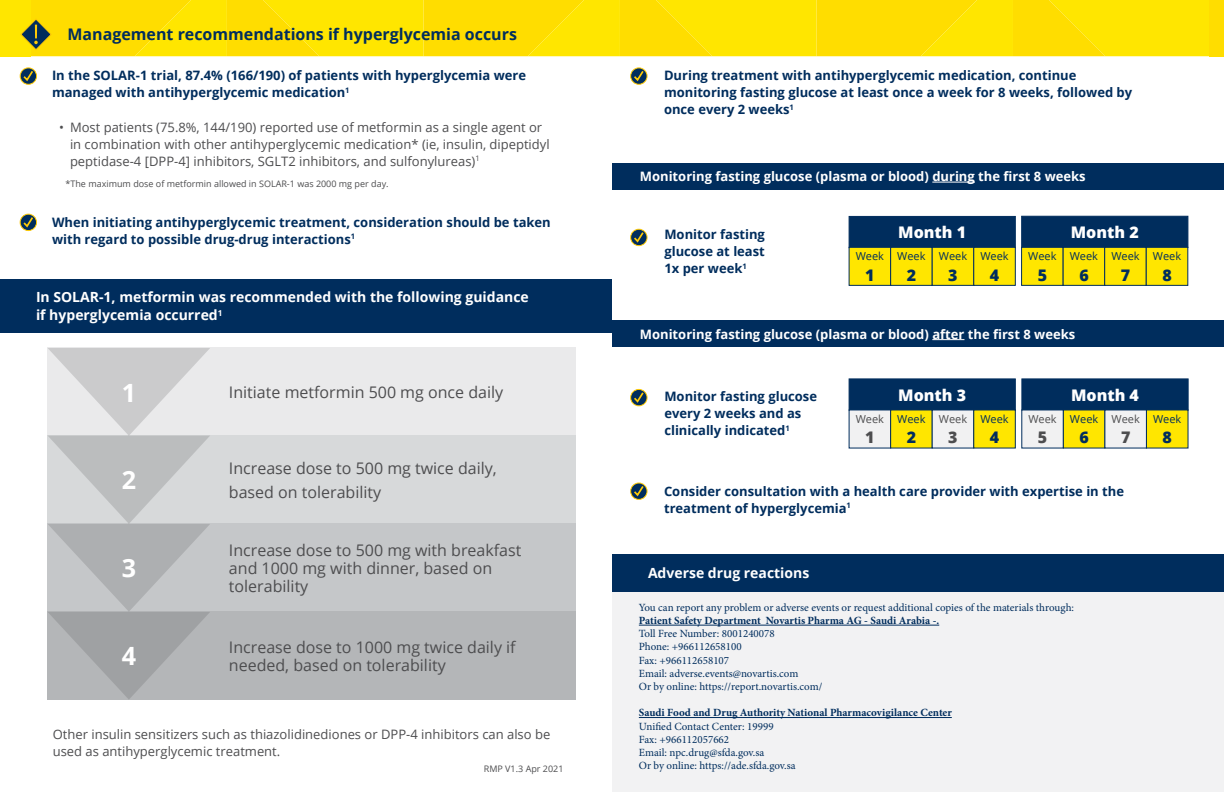
<style>
.page{position:relative;width:1224px;height:792px;background:#fff}
.page>*{position:absolute;margin:0;border:0;box-sizing:border-box;transform-origin:0 0}
.t1{font:700 25.2px "Open Sans";color:#fff}
.t2{font:16px/18px "Open Sans";color:#4d4d4f}
.t3{font:700 16px "Open Sans";color:#002d5d}
.t4{font:800 16px "Open Sans";color:#fff}
.t5{font:800 16px "Open Sans";color:#002d5d}
.t6{font:800 16px "Open Sans";color:#4d4d4f}
.t7{font:700 14px/18px "Open Sans";color:#fff}
.t8{font:700 13px/17px "Open Sans";color:#002d5d}
.t9{font:13px/17px "Open Sans";color:#4d4d4f}
.t10{font:700 13px "Open Sans";color:#fff}
.t11{font:11px/13.2px "Minion Pro";color:#002d5d}
.t12{font:700 11px "Minion Pro";color:#002d5d}
.t13{font:11px "Open Sans";color:#002d5d}
.t14{font:11px "Open Sans";color:#4d4d4f}
.t15{font:9px "Open Sans";color:#4d4d4f}
.s1{color:#002d5d}
</style>
<div class="page">
<div style="left:1209px;top:0;width:15px;height:56px;background:#fd0"></div>
<div style="left:48px;top:348px;width:528px;height:88px;background:#eaeaeb"></div>
<div style="left:48px;top:436px;width:528px;height:88px;background:#d7d9da"></div>
<div style="left:48px;top:524px;width:528px;height:88px;background:#c5c7c9"></div>
<div style="left:48px;top:612px;width:528px;height:88px;background:#b4b6b8"></div>
<svg style="left:48px;top:348px;width:162px;height:351px"></svg>
<div style="left:612px;top:592px;width:612px;height:200px;background:#f2f2f3"></div>
<div style="left:0;top:279px;width:612px;height:54px;background:#002d5d"></div>
<div style="left:612px;top:554px;width:612px;height:38px;background:#002d5d"></div>
<div style="left:849px;top:216px;width:166px;height:32px;background:#002d5d"></div>
<div style="left:849px;top:247px;width:42px;height:38px;background:#ffe600;border:1px solid #002d5d"></div>
<div style="left:891px;top:247px;width:41px;height:38px;background:#ffe600"></div>
<div style="left:932px;top:247px;width:42px;height:38px;background:#ffe600;border:1px solid #002d5d"></div>
<div style="left:974px;top:247px;width:41px;height:38px;background:#ffe600"></div>
<div style="left:1022px;top:216px;width:166px;height:32px;background:#002d5d;border:1px solid #002d5d"></div>
<div style="left:1022px;top:247px;width:41px;height:38px;background:#ffe600"></div>
<div style="left:1063px;top:247px;width:42px;height:38px;background:#ffe600;border:1px solid #002d5d"></div>
<div style="left:1105px;top:247px;width:41px;height:38px;background:#ffe600"></div>
<div style="left:1146px;top:247px;width:42px;height:38px;background:#ffe600;border:1px solid #002d5d"></div>
<div style="left:849px;top:379px;width:166px;height:31px;background:#002d5d"></div>
<div style="left:849px;top:410px;width:42px;height:38px;background:#f1f1f2"></div>
<div style="left:891px;top:410px;width:41px;height:38px;background:#ffe600"></div>
<div style="left:932px;top:410px;width:42px;height:38px;background:#f1f1f2"></div>
<div style="left:974px;top:410px;width:41px;height:38px;background:#ffe600"></div>
<div style="left:1022px;top:379px;width:166px;height:31px;background:#002d5d"></div>
<div style="left:1022px;top:410px;width:41px;height:38px;background:#f1f1f2"></div>
<div style="left:1063px;top:410px;width:42px;height:38px;background:#ffe600;border:1px solid #002d5d"></div>
<div style="left:1105px;top:410px;width:42px;height:38px;background:#f1f1f2"></div>
<div style="left:1146px;top:410px;width:42px;height:38px;background:#ffe600"></div>
<div style="left:20px;top:68px;width:17px;height:17px;border:1px solid #ffcb05;border-radius:50%"></div>
<svg style="left:22px;top:69px;width:13px;height:14px"></svg>
<div style="left:20px;top:214px;width:17px;height:17px;border:1px solid #ffcb05;border-radius:50%"></div>
<svg style="left:22px;top:215px;width:13px;height:14px"></svg>
<div style="left:631px;top:68px;width:16px;height:16px;background:#edc115;border-radius:50%"></div>
<div style="left:630px;top:68px;width:17px;height:17px;border:1px solid #ffcb05;border-radius:50%"></div>
<svg style="left:632px;top:69px;width:13px;height:14px"></svg>
<div style="left:631px;top:483px;width:16px;height:16px;background:#f2c512;border-radius:50%"></div>
<div style="left:630px;top:483px;width:17px;height:17px;border:1px solid #ffcb05;border-radius:50%"></div>
<svg style="left:632px;top:484px;width:13px;height:14px"></svg>
<div style="left:612px;top:163px;width:612px;height:27px;background:#002d5d"></div>
<hr style="left:932px;top:182px;width:43px;height:1px;background:#fff">
<div style="left:612px;top:320px;width:612px;height:27px;background:#002d5d"></div>
<hr style="left:932px;top:339px;width:32px;height:1px;background:#fff">
<div style="left:631px;top:229px;width:16px;height:17px;background:#f3cc30;border-radius:50%"></div>
<div style="left:630px;top:229px;width:17px;height:17px;border:1px solid #ffcb05;border-radius:50%"></div>
<svg style="left:632px;top:230px;width:13px;height:14px"></svg>
<div style="left:630px;top:389px;width:17px;height:17px;border:1px solid #ffcb05;border-radius:50%"></div>
<svg style="left:632px;top:391px;width:13px;height:13px"></svg>
<svg style="left:0;top:0;width:1209px;height:56px;background:#fde001"></svg>
<hr style="left:639px;top:625px;width:300px;height:1px;background:#002d5d">
<hr style="left:639px;top:717px;width:313px;height:1px;background:#002d5d">
<p class="t3" style="left:68px;top:23px;width:451px">Management recommendations if hyperglycemia occurs</p>
<p class="t8" style="left:52px;top:67px;width:476px">In the SOLAR-1 trial, 87.4% (166/190) of patients with hyperglycemia were managed with antihyperglycemic medication<sup>1</sup></p>
<p class="t9" style="left:70px;top:118px;width:481px;text-indent:-11px">• Most patients (75.8%, 144/190) reported use of metformin as a single agent or in combination with other antihyperglycemic medication* (ie, insulin, dipeptidyl peptidase-4 [DPP-4] inhibitors, SGLT2 inhibitors, and sulfonylureas)<sup>1</sup></p>
<p class="t15" style="left:66px;top:178px;width:325px">*The maximum dose of metformin allowed in SOLAR-1 was 2000 mg per day.</p>
<p class="t8" style="left:52px;top:213px;width:500px">When initiating antihyperglycemic treatment, consideration should be taken with regard to possible drug-drug interactions<sup>1</sup></p>
<p class="t7" style="left:36px;top:288px;width:494px">In SOLAR-1, metformin was recommended with the following guidance if hyperglycemia occurred<sup>1</sup></p>
<h1 class="t1" style="left:122px;top:375px;width:16px">1</h1>
<p class="t2" style="left:229px;top:383px;width:276px">Initiate metformin 500 mg once daily</p>
<h1 class="t1" style="left:122px;top:462px;width:16px">2</h1>
<h1 class="t1" style="left:122px;top:551px;width:16px">3</h1>
<h1 class="t1" style="left:122px;top:638px;width:16px">4</h1>
<p class="t2" style="left:229px;top:455px;width:269px;line-height:24px">Increase dose to 500 mg twice daily, based on tolerability</p>
<p class="t2" style="left:229px;top:541px;width:294px">Increase dose to 500 mg with breakfast and 1000 mg with dinner, based on tolerability</p>
<p class="t2" style="left:229px;top:638px;width:288px">Increase dose to 1000 mg twice daily if needed, based on tolerability</p>
<p class="t9" style="left:53px;top:725px;width:499px">Other insulin sensitizers such as thiazolidinediones or DPP-4 inhibitors can also be used as antihyperglycemic treatment.</p>
<p class="t15" style="left:484px;top:762px;width:81px">RMP V1.3 Apr 2021</p>
<p class="t8" style="left:664px;top:67px;width:470px">During treatment with antihyperglycemic medication, continue monitoring fasting glucose at least once a week for 8 weeks, followed by once every 2 weeks<sup>1</sup></p>
<p class="t10" style="left:640px;top:167px;width:447px">Monitoring fasting glucose (plasma or blood) during the first 8 weeks</p>
<p class="t8" style="left:664px;top:225px;width:102px;text-align:justify">Monitor fasting glucose at least 1x per week<sup>1</sup></p>
<p class="t4" style="left:898px;top:220px;width:69px">Month 1</p>
<p class="t13" style="left:856px;top:249px;width:154px">Week Week Week Week</p>
<p class="t5" style="left:865px;top:263px;width:11px">1</p>
<p class="t5" style="left:907px;top:263px;width:11px">2</p>
<p class="t5" style="left:948px;top:263px;width:11px">3</p>
<p class="t5" style="left:990px;top:263px;width:11px">4</p>
<p class="t4" style="left:1071px;top:220px;width:69px">Month 2</p>
<p class="t13" style="left:1028px;top:249px;width:154px">Week Week Week Week</p>
<p class="t5" style="left:1038px;top:263px;width:11px">5</p>
<p class="t5" style="left:1079px;top:263px;width:11px">6</p>
<p class="t5" style="left:1121px;top:263px;width:11px">7</p>
<p class="t5" style="left:1162px;top:263px;width:11px">8</p>
<p class="t10" style="left:640px;top:325px;width:437px">Monitoring fasting glucose (plasma or blood) after the first 8 weeks</p>
<p class="t8" style="left:664px;top:388px;width:154px">Monitor fasting glucose every 2 weeks and as clinically indicated<sup>1</sup></p>
<p class="t4" style="left:898px;top:383px;width:69px">Month 3</p>
<p class="t14" style="left:856px;top:411px;width:154px">Week <span class="s1">Week</span> Week <span class="s1">Week</span></p>
<p class="t6" style="left:865px;top:425px;width:11px">1</p>
<p class="t5" style="left:907px;top:425px;width:11px">2</p>
<p class="t6" style="left:948px;top:425px;width:11px">3</p>
<p class="t5" style="left:990px;top:425px;width:11px">4</p>
<p class="t4" style="left:1071px;top:383px;width:69px">Month 4</p>
<p class="t14" style="left:1028px;top:411px;width:154px">Week <span class="s1">Week</span> Week <span class="s1">Week</span></p>
<p class="t6" style="left:1038px;top:425px;width:11px">5</p>
<p class="t5" style="left:1080px;top:425px;width:11px">6</p>
<p class="t6" style="left:1121px;top:425px;width:11px">7</p>
<p class="t5" style="left:1163px;top:425px;width:11px">8</p>
<p class="t8" style="left:664px;top:482px;width:462px">Consider consultation with a health care provider with expertise in the treatment of hyperglycemia<sup>1</sup></p>
<p class="t7" style="left:648px;top:564px;width:163px">Adverse drug reactions</p>
<p class="t11" style="left:639px;top:601px;width:437px">You can report any problem or adverse events or request additional copies of the materials through:</p>
<p class="t12" style="left:639px;top:613px;width:302px">Patient Safety Department Novartis Pharma AG - Saudi Arabia -.</p>
<p class="t11" style="left:639px;top:627px;width:185px">Toll Free Number: 8001240078<br>Phone: +966112658100<br>Fax: +966112658107<br>Email: adverse.events@novartis.com<br>Or by online: https://report.novartis.com/</p>
<p class="t12" style="left:639px;top:705px;width:314px">Saudi Food and Drug Authority National Pharmacovigilance Center</p>
<p class="t11" style="left:639px;top:720px;width:158px">Unified Contact Center: 19999<br>Fax: +966112057662<br>Email: npc.drug@sfda.gov.sa<br>Or by online: https://ade.sfda.gov.sa</p>
</div>
